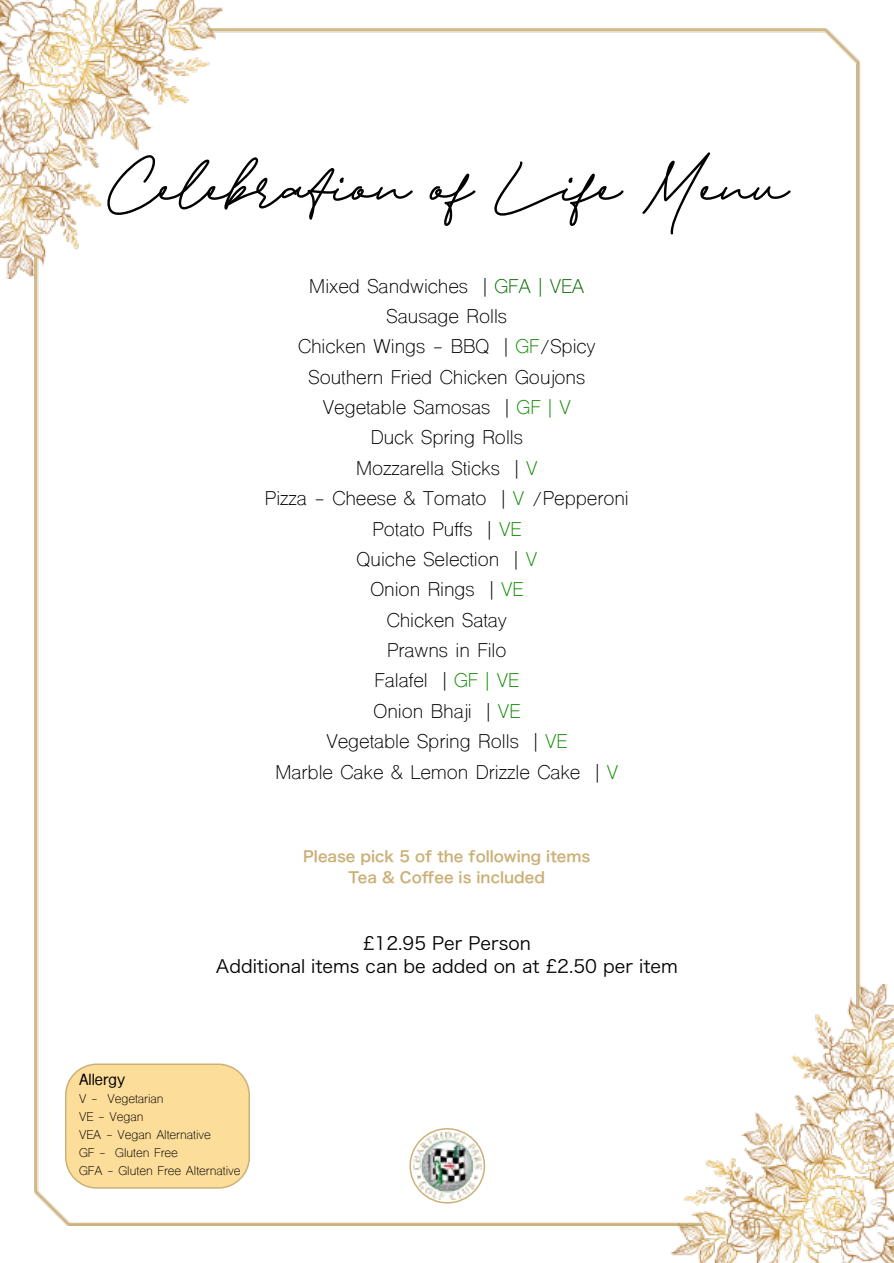
<style>
.page{position:relative;width:894px;height:1263px;background:#fff}
.page>*{position:absolute;margin:0;border:0;box-sizing:border-box;transform-origin:0 0}
.t1{font:72px "Visual Hollow Script";color:#000}
.t2{font:18.75px/30.3px "Shree Dev 0714";color:#000;text-align:center}
.t3{font:18px/22.5px "Hira Kaku Pro N W3";color:#000;text-align:center}
.t4{font:15px/21px "Hira Kaku Pro N W6";color:#cbb077;text-align:center}
.t5{font:700 15px "Shree Dev 0714";color:#000}
.t6{font:12px/18px "Shree Dev 0714";color:#000}
.s1{color:#0a6b00}
.s2{color:#128a04}
</style>
<div class="page">
<img style="left:34px;top:28px;width:826px;height:1197px">
<img style="left:0;top:0;width:222px;height:278px">
<img style="left:671px;top:985px;width:222px;height:278px">
<h1 class="t1" style="left:105px;top:134px;width:684px">Celebration of Life Menu</h1>
<p class="t2" style="left:265px;top:270px;width:365px">Mixed Sandwiches | <span class="s1">GFA | VEA<br></span>Sausage Rolls<br>Chicken Wings - BBQ | <span class="s2">GF</span>/Spicy<br>Southern Fried Chicken Goujons<br>Vegetable Samosas | <span class="s2">GF | V<br></span>Duck Spring Rolls<br>Mozzarella Sticks | <span class="s2">V<br></span>Pizza - Cheese &amp; Tomato | <span class="s2">V</span> /Pepperoni<br>Potato Puffs | <span class="s2">VE<br></span>Quiche Selection | <span class="s2">V<br></span>Onion Rings | <span class="s2">VE<br></span>Chicken Satay<br>Prawns in Filo<br>Falafel | <span class="s2">GF | VE<br></span>Onion Bhaji | <span class="s2">VE<br></span>Vegetable Spring Rolls | <span class="s2">VE<br></span>Marble Cake &amp; Lemon Drizzle Cake | <span class="s2">V</span></p>
<p class="t4" style="left:303px;top:846px;width:288px">Please pick 5 of the following items<br>Tea &amp; Coffee is included</p>
<p class="t3" style="left:216px;top:932px;width:463px">£12.95 Per Person<br>Additional items can be added on at £2.50 per item</p>
<p class="t5" style="left:79px;top:1070px;width:47px">Allergy</p>
<p class="t6" style="left:79px;top:1089px;width:163px">V - Vegetarian<br>VE - Vegan<br>VEA - Vegan Alternative<br>GF - Gluten Free<br>GFA - Gluten Free Alternative</p>
</div>
